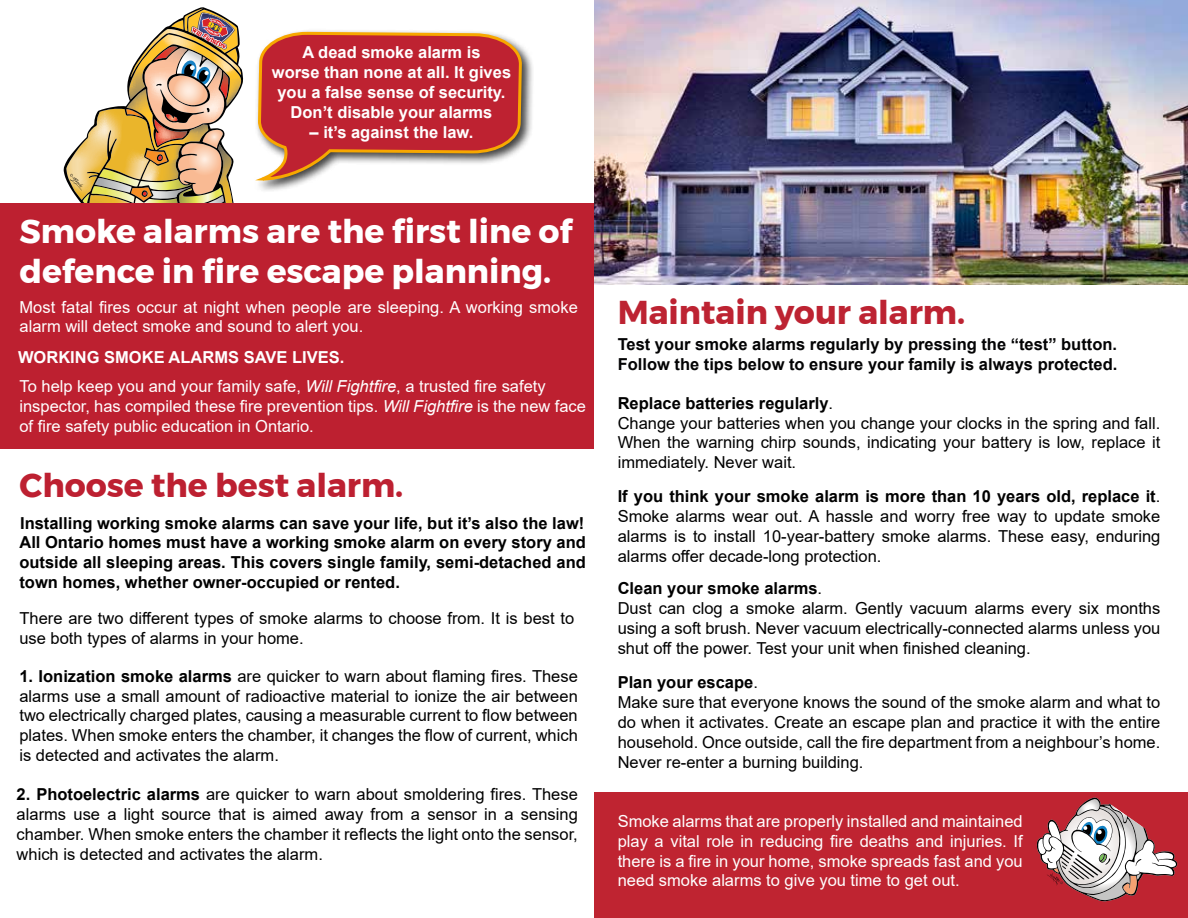
<style>
.page{position:relative;width:1188px;height:918px;background:#fff}
.page>*{position:absolute;margin:0;border:0;box-sizing:border-box;transform-origin:0 0}
.t1{font:700 33px/39.6px "Montserrat";color:#fff}
.t2{font:700 33px "Montserrat";color:#bd2031}
.t3{font:700 33px "Montserrat";color:#bd2332}
.t4{font:16.5px/19.8px "Arial";color:#000}
.t5{font:16.5px/19.8px "Arial";color:#fff}
.t6{font:700 16.5px/19.8px "Arial";color:#000;text-align:justify}
.t7{font:700 16.5px/19.8px "Arial";color:#fff;text-align:center}
.t8{font:700 16.5px/19.8px "Arial";color:#030304}
.s1{font-style:italic}
.s2{font-weight:700}
</style>
<div class="page">
<div style="left:254px;top:28px;width:281px;height:165px;background:#000;opacity:.75"></div>
<svg style="left:257px;top:30px;width:264px;height:152px;background:#c85354"></svg>
<img style="left:594px;top:0;width:594px;height:284px">
<div style="left:594px;top:793px;width:594px;height:125px;background:#bf2431"></div>
<svg style="left:1037px;top:797px;width:141px;height:104px"></svg>
<div style="left:0;top:203px;width:594px;height:246px;background:#bd2030"></div>
<img style="left:66px;top:9px;width:175px;height:194px">
<p class="t7" style="left:272px;top:43px;width:241px">A dead smoke alarm is<br>worse than none at all. It gives you a false sense of security.<br>Don’t disable your alarms</p>
<p class="t7" style="left:310px;top:122px;width:165px">– it’s against the law.</p>
<h1 class="t1" style="left:20px;top:212px;width:554px">Smoke alarms are the first line of defence in fire escape planning.</h1>
<p class="t5" style="left:20px;top:297px;width:560px">Most fatal fires occur at night when people are sleeping. A working smoke alarm will detect smoke and sound to alert you.</p>
<p class="t7" style="left:18px;top:347px;width:328px">WORKING SMOKE ALARMS SAVE LIVES.</p>
<p class="t5" style="left:19px;top:376px;width:568px">To help keep you and your family safe, <span class="s1">Will Fightfire</span>, a trusted fire safety inspector, has compiled these fire prevention tips. <span class="s1">Will Fightfire</span> is the new face of fire safety public education in Ontario.</p>
<h1 class="t2" style="left:20px;top:458px;width:385px">Choose the best alarm.</h1>
<p class="t6" style="left:20px;top:513px;width:566px">Installing working smoke alarms can save your life, but it’s also the law!</p>
<p class="t6" style="left:19px;top:533px;width:568px">All Ontario homes must have a working smoke alarm on every story and outside all sleeping areas. This covers single family, semi-detached and town homes, whether owner-occupied or rented.</p>
<p class="t4" style="left:19px;top:608px;width:556px">There are two different types of smoke alarms to choose from. It is best to use both types of alarms in your home.</p>
<p class="t4" style="left:19px;top:666px;width:560px;text-align:justify"><span class="s2">1. Ionization smoke alarms</span> are quicker to warn about flaming fires. These alarms use a small amount of radioactive material to ionize the air between two electrically charged plates, causing a measurable current to flow between plates. When smoke enters the chamber, it changes the flow of current, which is detected and activates the alarm.</p>
<p class="t4" style="left:17px;top:785px;width:563px;text-align:justify"><span class="s2">2. Photoelectric alarms</span> are quicker to warn about smoldering fires. These alarms use a light source that is aimed away from a sensor in a sensing chamber. When smoke enters the chamber it reflects the light onto the sensor, which is detected and activates the alarm.</p>
<h1 class="t3" style="left:618px;top:286px;width:349px">Maintain your alarm.</h1>
<p class="t8" style="left:618px;top:335px;width:501px">Test your smoke alarms regularly by pressing the “test” button.<br>Follow the tips below to ensure your family is always protected.</p>
<p class="t4" style="left:618px;top:393px;width:544px"><span class="s2">Replace batteries regularly</span>.<br>Change your batteries when you change your clocks in the spring and fall.<br>When the warning chirp sounds, indicating your battery is low, replace it immediately. Never wait.</p>
<p class="t4" style="left:618px;top:486px;width:544px;text-align:justify"><span class="s2">If you think your smoke alarm is more than 10 years old, replace it</span>.<br>Smoke alarms wear out. A hassle and worry free way to update smoke alarms is to install 10-year-battery smoke alarms. These easy, enduring alarms offer decade-long protection.</p>
<p class="t4" style="left:618px;top:579px;width:544px"><span class="s2">Clean your smoke alarms</span>.<br>Dust can clog a smoke alarm. Gently vacuum alarms every six months using a soft brush. Never vacuum electrically-connected alarms unless you shut off the power. Test your unit when finished cleaning.</p>
<p class="t4" style="left:618px;top:673px;width:544px"><span class="s2">Plan your escape</span>.<br>Make sure that everyone knows the sound of the smoke alarm and what to do when it activates. Create an escape plan and practice it with the entire household. Once outside, call the fire department from a neighbour’s home.<br>Never re-enter a burning building.</p>
<p class="t5" style="left:618px;top:811px;width:407px;text-align:justify">Smoke alarms that are properly installed and maintained play a vital role in reducing fire deaths and injuries. If there is a fire in your home, smoke spreads fast and you need smoke alarms to give you time to get out.</p>
</div>
